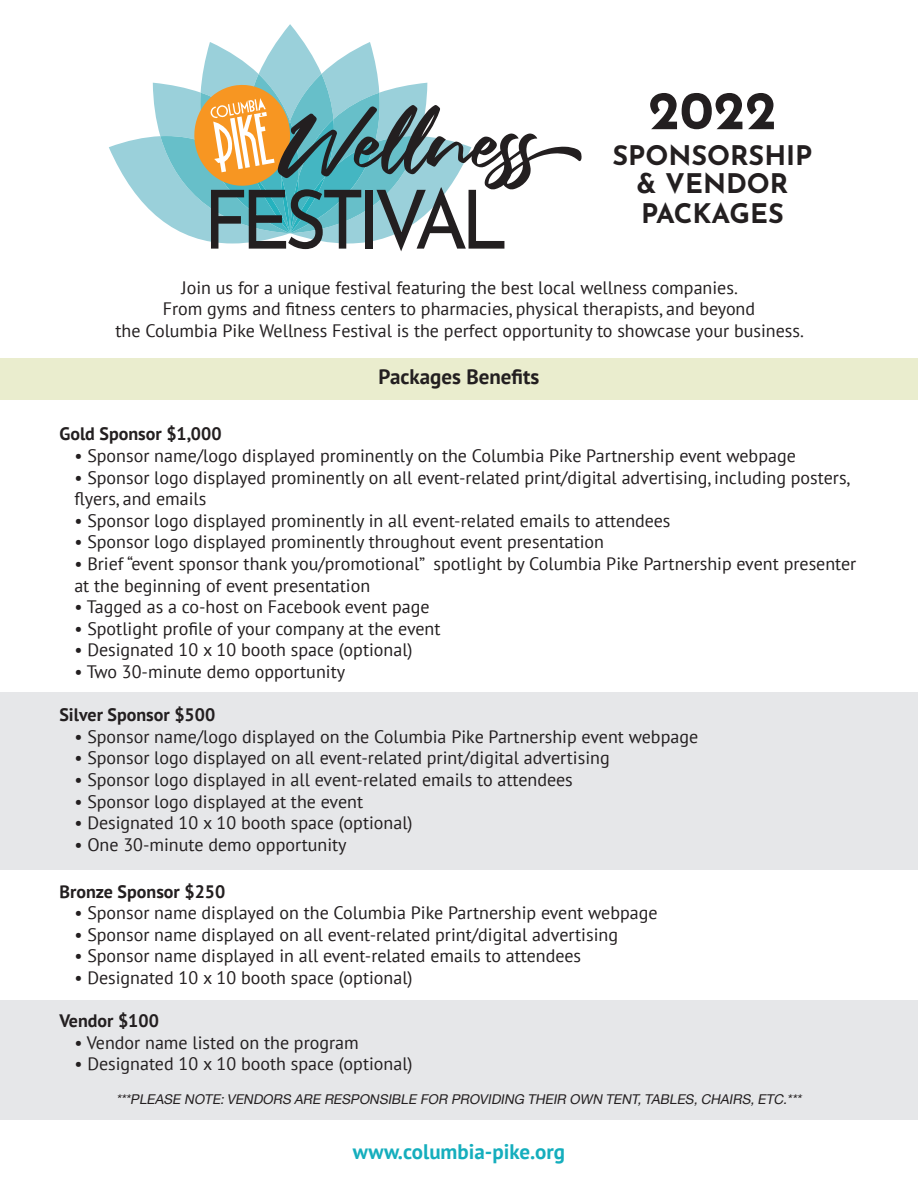
<style>
.page{position:relative;width:918px;height:1188px;background:#fff}
.page>*{position:absolute;margin:0;border:0;box-sizing:border-box;transform-origin:0 0}
.t1{font:700 54px "Josefin Sans";color:#231f20}
.t2{font:700 27px/27.9px "Josefin Sans";color:#231f20;text-align:center}
.t3{font:700 21px "PT Sans";color:#15aebd}
.t4{font:700 21px "PT Sans";color:#231f20}
.t5{font:18px/21.6px "PT Sans";color:#231f20}
.t6{font:700 18px "PT Sans";color:#231f20}
.t7{font:italic 13.5px "Helvetica Neue";color:#231f20}
</style>
<div class="page">
<div style="left:0;top:692px;width:918px;height:177px;background:#e6e7e9"></div>
<div style="left:0;top:1001px;width:918px;height:119px;background:#e6e7e9"></div>
<div style="left:0;top:358px;width:918px;height:42px;background:#eaedce"></div>
<svg style="left:109px;top:24px;width:473px;height:228px"></svg>
<h1 class="t1" style="left:648px;top:62px;width:130px">2022</h1>
<h2 class="t2" style="left:612px;top:137px;width:202px">SPONSORSHIP &amp; VENDOR</h2>
<h2 class="t2" style="left:641px;top:196px;width:144px">PACKAGES</h2>
<p class="t5" style="left:116px;top:276px;width:690px;text-align:center">Join us for a unique festival featuring the best local wellness companies.<br>From gyms and fitness centers to pharmacies, physical therapists, and beyond<br>the Columbia Pike Wellness Festival is the perfect opportunity to showcase your business.</p>
<p class="t4" style="left:379px;top:362px;width:162px">Packages Benefits</p>
<p class="t6" style="left:59px;top:422px;width:164px">Gold Sponsor $1,000</p>
<p class="t5" style="left:74px;top:444px;width:723px">• Sponsor name/logo displayed prominently on the Columbia Pike Partnership event webpage</p>
<p class="t5" style="left:74px;top:466px;width:777px">• Sponsor logo displayed prominently on all event-related print/digital advertising, including posters, flyers, and emails</p>
<p class="t5" style="left:74px;top:509px;width:598px">• Sponsor logo displayed prominently in all event-related emails to attendees</p>
<p class="t5" style="left:74px;top:531px;width:531px">• Sponsor logo displayed prominently throughout event presentation</p>
<p class="t5" style="left:74px;top:552px;width:784px">• Brief “event sponsor thank you/promotional” spotlight by Columbia Pike Partnership event presenter at the beginning of event presentation</p>
<p class="t5" style="left:74px;top:596px;width:357px">• Tagged as a co-host on Facebook event page</p>
<p class="t5" style="left:74px;top:617px;width:368px">• Spotlight profile of your company at the event</p>
<p class="t5" style="left:74px;top:639px;width:340px">• Designated 10 x 10 booth space (optional)</p>
<p class="t5" style="left:74px;top:660px;width:272px">• Two 30-minute demo opportunity</p>
<p class="t6" style="left:59px;top:703px;width:157px">Silver Sponsor $500</p>
<p class="t5" style="left:74px;top:725px;width:625px">• Sponsor name/logo displayed on the Columbia Pike Partnership event webpage</p>
<p class="t5" style="left:74px;top:747px;width:537px">• Sponsor logo displayed on all event-related print/digital advertising</p>
<p class="t5" style="left:74px;top:768px;width:500px">• Sponsor logo displayed in all event-related emails to attendees</p>
<p class="t5" style="left:74px;top:790px;width:290px">• Sponsor logo displayed at the event</p>
<p class="t5" style="left:74px;top:812px;width:340px">• Designated 10 x 10 booth space (optional)</p>
<p class="t5" style="left:74px;top:833px;width:274px">• One 30-minute demo opportunity</p>
<p class="t6" style="left:59px;top:879px;width:167px">Bronze Sponsor $250</p>
<p class="t5" style="left:74px;top:902px;width:585px">• Sponsor name displayed on the Columbia Pike Partnership event webpage</p>
<p class="t5" style="left:74px;top:923px;width:545px">• Sponsor name displayed on all event-related print/digital advertising</p>
<p class="t5" style="left:74px;top:945px;width:508px">• Sponsor name displayed in all event-related emails to attendees</p>
<p class="t5" style="left:74px;top:966px;width:340px">• Designated 10 x 10 booth space (optional)</p>
<p class="t6" style="left:59px;top:1009px;width:101px">Vendor $100</p>
<p class="t5" style="left:74px;top:1031px;width:286px">• Vendor name listed on the program</p>
<p class="t5" style="left:74px;top:1053px;width:340px">• Designated 10 x 10 booth space (optional)</p>
<p class="t7" style="left:116px;top:1090px;width:690px">***PLEASE NOTE:VENDORS ARE RESPONSIBLE FOR PROVIDING THEIR OWN TENT,TABLES,CHAIRS,ETC.***</p>
<p class="t3" style="left:353px;top:1137px;width:214px">www.columbia-pike.org</p>
</div>
